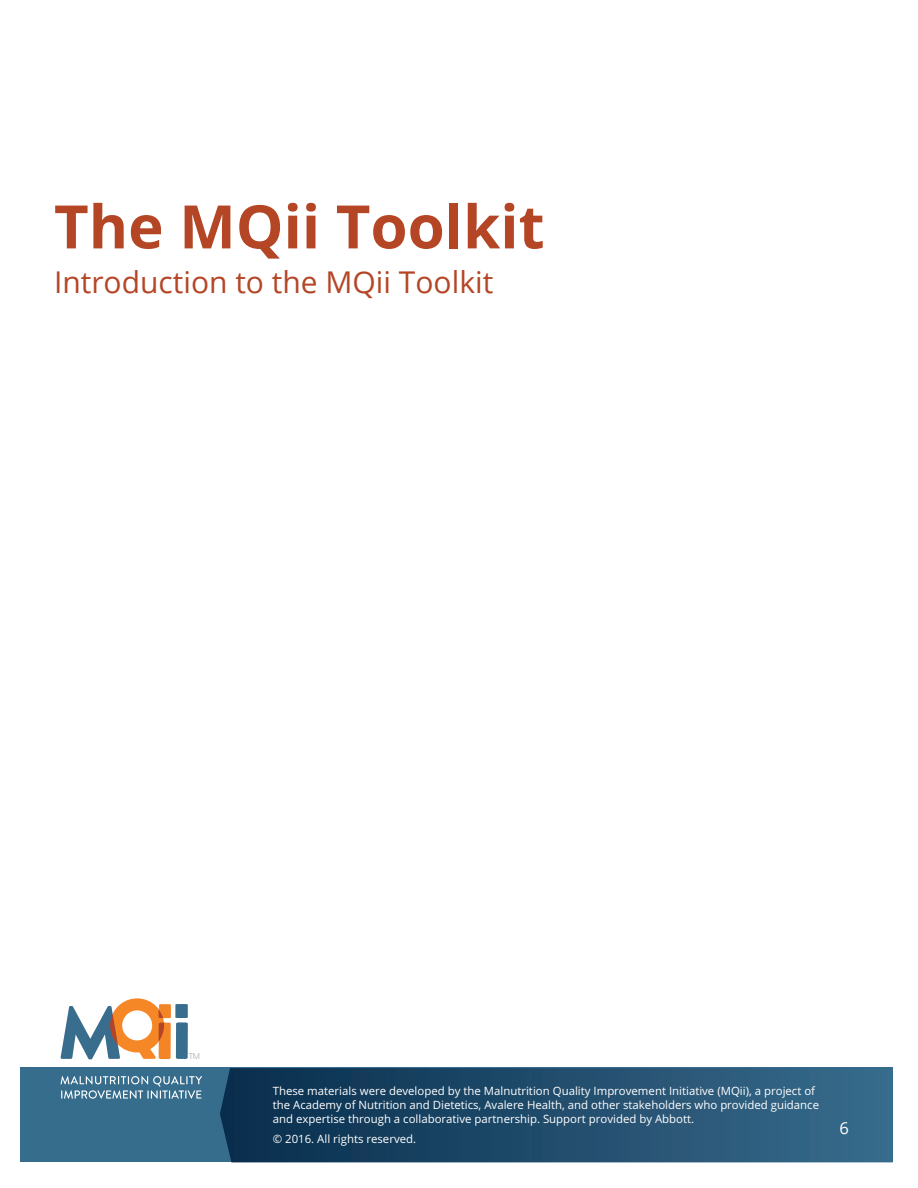
<style>
.page{position:relative;width:918px;height:1188px;background:#fff}
.page>*{position:absolute;margin:0;border:0;box-sizing:border-box;transform-origin:0 0}
.t1{font:700 60px "Open Sans";color:#b44626}
.t2{font:30px "Open Sans";color:#b44626}
.Body{font:16.5px "Open Sans";color:#fff}
.t3{font:11.4px/13.6px "Open Sans";color:#fff}
.t4{font:100 8.1px "Helvetica Neue";color:#808180}
</style>
<div class="page">
<div style="left:21px;top:1068px;width:872px;height:94px;background:#366c8c"></div>
<svg style="left:220px;top:1068px;width:560px;height:94px;background:#1d4767"></svg>
<svg style="left:61px;top:1076px;width:141px;height:23px"></svg>
<svg style="left:61px;top:998px;width:127px;height:61px"></svg>
<p class="t1" style="left:54px;top:184px;width:492px">The MQii Toolkit</p>
<p class="t2" style="left:54px;top:262px;width:441px">Introduction to the MQii Toolkit</p>
<p class="t4" style="left:189px;top:1050px;width:12px">TM</p>
<p class="t3" style="left:273px;top:1084px;width:548px">These materials were developed by the Malnutrition Quality Improvement Initiative (MQii), a project of the Academy of Nutrition and Dietetics, Avalere Health, and other stakeholders who provided guidance and expertise through a collaborative partnership. Support provided by Abbott.</p>
<p class="t3" style="left:273px;top:1132px;width:145px">© 2016. All rights reserved.</p>
<p class="Body" style="left:840px;top:1117px;width:11px">6</p>
<p class="Body" style="left:845px;top:1117px;width:11px">6</p>
</div>
